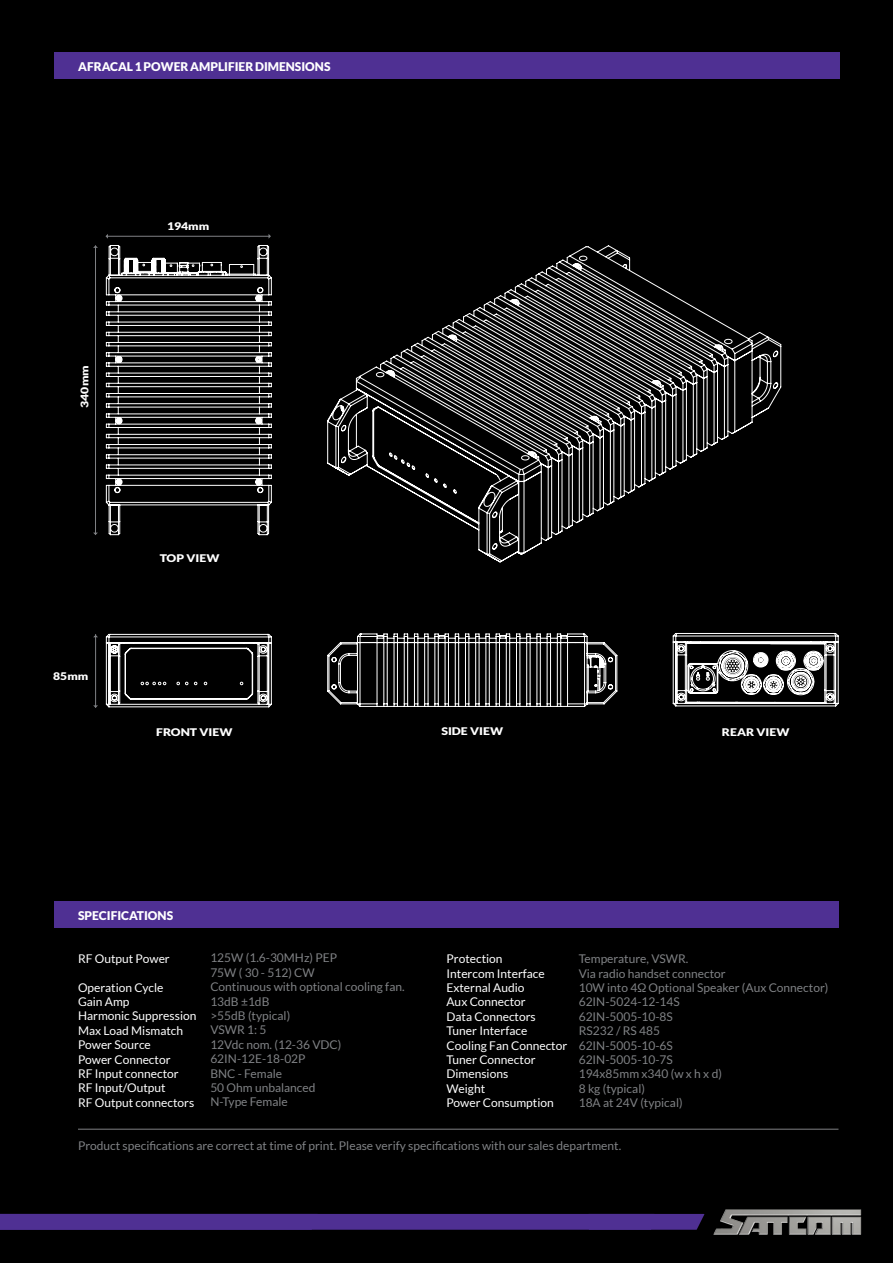
<style>
.page{position:relative;width:893px;height:1263px;background:#000}
.page>*{position:absolute;margin:0;border:0;box-sizing:border-box;transform-origin:0 0}
.Paragraph_Style_1{font:12px/14.4px "Lato";color:#808285}
.Paragraph_Style_1-2{font:12px "Lato";color:#fff}
.Paragraph_Style_1-3{font:900 12px "Lato";color:#fff}
.t1{font:900 10.5px "Lato";color:#fff;scale:1.16 1}
</style>
<div class="page">
<div style="left:0;top:1214px;width:704px;height:16px;background:#4f3093"></div>
<img style="left:713px;top:1209px;width:149px;height:26px">
<div style="left:54px;top:52px;width:785px;height:27px;background:#4f3093"></div>
<div style="left:54px;top:901px;width:785px;height:27px;background:#4f3093"></div>
<hr style="left:78px;top:1129px;width:760px;height:1px;background:#808285">
<hr style="left:107px;top:236px;width:162px;height:1px;background:#808285">
<svg style="left:106px;top:633px;width:166px;height:75px"></svg>
<hr style="left:95px;top:634px;width:1px;height:74px;background:#808285">
<svg style="left:327px;top:633px;width:291px;height:74px"></svg>
<hr style="left:95px;top:245px;width:1px;height:290px;background:#808285">
<svg style="left:106px;top:245px;width:166px;height:290px"></svg>
<svg style="left:672px;top:633px;width:167px;height:74px"></svg>
<svg style="left:327px;top:245px;width:455px;height:318px"></svg>
<p class="Paragraph_Style_1-3" style="left:78px;top:59px;width:254px">AFRACAL 1 POWER AMPLIFIER DIMENSIONS</p>
<p class="t1" style="left:79px;top:408px;width:38px;rotate:-90deg">340mm</p>
<p class="t1" style="left:53px;top:670px;width:32px">85mm</p>
<p class="t1" style="left:167px;top:220px;width:38px">194mm</p>
<p class="t1" style="left:160px;top:552px;width:53px">TOP VIEW</p>
<p class="t1" style="left:156px;top:726px;width:67px">FRONT VIEW</p>
<p class="t1" style="left:441px;top:725px;width:55px">SIDE VIEW</p>
<p class="t1" style="left:722px;top:726px;width:60px">REAR VIEW</p>
<p class="Paragraph_Style_1-3" style="left:78px;top:908px;width:97px">SPECIFICATIONS</p>
<p class="Paragraph_Style_1-2" style="left:78px;top:952px;width:93px">RF Output Power</p>
<p class="Paragraph_Style_1-2" style="left:78px;top:980px;width:87px">Operation Cycle</p>
<p class="Paragraph_Style_1-2" style="left:78px;top:995px;width:53px">Gain Amp</p>
<p class="Paragraph_Style_1-2" style="left:78px;top:1009px;width:120px">Harmonic Suppression</p>
<p class="Paragraph_Style_1-2" style="left:78px;top:1024px;width:107px">Max Load Mismatch</p>
<p class="Paragraph_Style_1-2" style="left:78px;top:1038px;width:74px">Power Source</p>
<p class="Paragraph_Style_1-2" style="left:78px;top:1052px;width:94px">Power Connector</p>
<p class="Paragraph_Style_1-2" style="left:78px;top:1067px;width:102px">RF Input connector</p>
<p class="Paragraph_Style_1-2" style="left:78px;top:1081px;width:89px">RF Input/Output</p>
<p class="Paragraph_Style_1-2" style="left:78px;top:1096px;width:118px">RF Output connectors</p>
<p class="Paragraph_Style_1" style="left:210px;top:951px;width:128px">125W (1.6-30MHz) PEP</p>
<p class="Paragraph_Style_1" style="left:210px;top:965px;width:106px">75W ( 30 - 512) CW</p>
<p class="Paragraph_Style_1" style="left:210px;top:979px;width:196px">Continuous with optional cooling fan.<br>13dB ±1dB</p>
<p class="Paragraph_Style_1" style="left:210px;top:1008px;width:81px">&gt;55dB (typical)</p>
<p class="Paragraph_Style_1" style="left:210px;top:1023px;width:58px">VSWR 1: 5</p>
<p class="Paragraph_Style_1" style="left:210px;top:1037px;width:133px">12Vdc nom. (12-36 VDC)</p>
<p class="Paragraph_Style_1" style="left:210px;top:1051px;width:97px">62IN-12E-18-02P</p>
<p class="Paragraph_Style_1" style="left:210px;top:1066px;width:73px">BNC - Female</p>
<p class="Paragraph_Style_1" style="left:210px;top:1080px;width:107px">50 Ohm unbalanced</p>
<p class="Paragraph_Style_1" style="left:210px;top:1095px;width:79px">N-Type Female</p>
<p class="Paragraph_Style_1" style="left:78px;top:1138px;width:545px">Product specifications are correct at time of print. Please verify specifications with our sales department.</p>
<p class="Paragraph_Style_1-2" style="left:446px;top:952px;width:58px">Protection</p>
<p class="Paragraph_Style_1-2" style="left:446px;top:966px;width:100px">Intercom Interface</p>
<p class="Paragraph_Style_1-2" style="left:446px;top:981px;width:80px">External Audio</p>
<p class="Paragraph_Style_1-2" style="left:446px;top:995px;width:81px">Aux Connector</p>
<p class="Paragraph_Style_1-2" style="left:446px;top:1010px;width:91px">Data Connectors</p>
<p class="Paragraph_Style_1-2" style="left:446px;top:1024px;width:82px">Tuner Interface</p>
<p class="Paragraph_Style_1-2" style="left:446px;top:1038px;width:122px">Cooling Fan Connector</p>
<p class="Paragraph_Style_1-2" style="left:446px;top:1053px;width:91px">Tuner Connector</p>
<p class="Paragraph_Style_1-2" style="left:446px;top:1067px;width:63px">Dimensions</p>
<p class="Paragraph_Style_1-2" style="left:446px;top:1082px;width:40px">Weight</p>
<p class="Paragraph_Style_1-2" style="left:446px;top:1096px;width:109px">Power Consumption</p>
<p class="Paragraph_Style_1" style="left:579px;top:951px;width:111px">Temperature, VSWR.</p>
<p class="Paragraph_Style_1" style="left:579px;top:966px;width:149px">Via radio handset connector</p>
<p class="Paragraph_Style_1" style="left:579px;top:980px;width:251px">10W into 4Ω Optional Speaker (Aux Connector)</p>
<p class="Paragraph_Style_1" style="left:579px;top:995px;width:103px">62IN-5024-12-14S</p>
<p class="Paragraph_Style_1" style="left:579px;top:1009px;width:96px">62IN-5005-10-8S</p>
<p class="Paragraph_Style_1" style="left:579px;top:1023px;width:83px">RS232 / RS 485</p>
<p class="Paragraph_Style_1" style="left:579px;top:1038px;width:96px">62IN-5005-10-6S</p>
<p class="Paragraph_Style_1" style="left:579px;top:1052px;width:96px">62IN-5005-10-7S</p>
<p class="Paragraph_Style_1" style="left:579px;top:1067px;width:145px">194x85mm x340 (w x h x d)</p>
<p class="Paragraph_Style_1" style="left:579px;top:1081px;width:68px">8 kg (typical)</p>
<p class="Paragraph_Style_1" style="left:579px;top:1095px;width:105px">18A at 24V (typical)</p>
</div>
